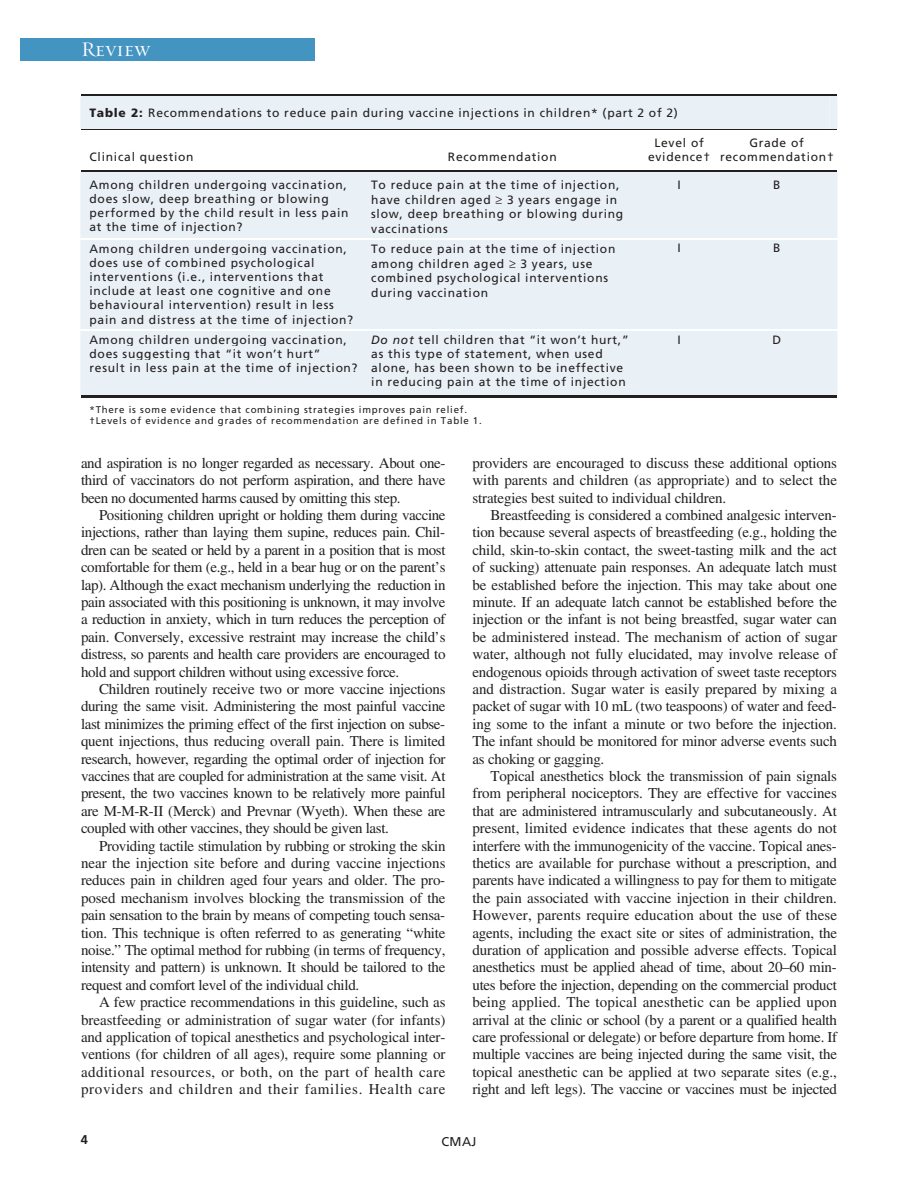
<style>
.page{position:relative;width:918px;height:1188px;background:#fff}
.page>*{position:absolute;margin:0;border:0;box-sizing:border-box;transform-origin:0 0}
.t1{font:21px "Requiem Display HTF Small Caps";letter-spacing:.005em;color:#fff}
.t2{font:15px/17.4px "Times";letter-spacing:-.02em;color:#231f20;text-align:justify}
.t3{font:12.75px "Frutiger";color:#231f20}
.t4{font:700 12.75px "Frutiger";color:#231f20}
.t5{font:12px/14.2px "Frutiger";letter-spacing:.06em;color:#231f20}
.t6{font:9.75px/11.6px "Frutiger";letter-spacing:.075em;color:#231f20}
.s1{font-weight:900}
.s2{font-style:italic}
</style>
<div class="page">
<div style="left:20px;top:38px;width:295px;height:23px;background:#4494c2"></div>
<svg style="left:80px;top:97px;width:757px;height:32px"></svg>
<div style="left:90px;top:97px;width:739px;height:32px;background:#e9f0f6"></div>
<hr style="left:81px;top:95px;width:756px;height:2px;background:#231f20">
<hr style="left:81px;top:97px;width:756px;height:1px;background:#e9f0f6">
<hr style="left:81px;top:129px;width:756px;height:1px;background:#231f20">
<hr style="left:81px;top:171px;width:756px;height:1px;background:#231f20">
<div style="left:80px;top:172px;width:757px;height:223px;background:#e9f0f6"></div>
<div style="left:725px;top:330px;width:104px;height:23px;background:#e9f0f6"></div>
<hr style="left:81px;top:329px;width:756px;height:1px;background:#fff">
<hr style="left:81px;top:395px;width:756px;height:2px;background:#231f20">
<h1 class="t1" style="left:81px;top:36px;width:71px">Review</h1>
<p class="t5" style="left:90px;top:107px;width:590px"><span class="s1">Table 2:</span> Recommendations to reduce pain during vaccine injections in children* (part 2 of 2)</p>
<p class="t5" style="left:90px;top:151px;width:106px">Clinical question</p>
<p class="t5" style="left:448px;top:151px;width:110px">Recommendation</p>
<p class="t5" style="left:648px;top:137px;width:63px;text-align:center">Level of evidence†</p>
<p class="t5" style="left:720px;top:137px;width:115px;text-align:center">Grade of recommendation†</p>
<p class="t5" style="left:90px;top:178px;width:261px">Among children undergoing vaccination, does slow, deep breathing or blowing performed by the child result in less pain at the time of injection?</p>
<p class="t5" style="left:371px;top:178px;width:253px;line-height:14.7px">To reduce pain at the time of injection, have children aged ≥ 3 years engage in slow, deep breathing or blowing during vaccinations</p>
<p class="t5" style="left:677px;top:178px;width:5px">I</p>
<p class="t5" style="left:773px;top:178px;width:9px">B</p>
<p class="t5" style="left:90px;top:242px;width:265px">Among children undergoing vaccination, does use of combined psychological interventions (i.e., interventions that include at least one cognitive and one behavioural intervention) result in less pain and distress at the time of injection?</p>
<p class="t5" style="left:371px;top:242px;width:246px;line-height:14.7px">To reduce pain at the time of injection among children aged ≥ 3 years, use combined psychological interventions during vaccination</p>
<p class="t5" style="left:677px;top:242px;width:5px">I</p>
<p class="t5" style="left:773px;top:242px;width:9px">B</p>
<p class="t5" style="left:90px;top:333px;width:269px">Among children undergoing vaccination, does suggesting that “it won’t hurt” result in less pain at the time of injection?</p>
<p class="t5" style="left:371px;top:333px;width:259px"><span class="s2">Do not</span> tell children that “it won’t hurt,” as this type of statement, when used alone, has been shown to be ineffective in reducing pain at the time of injection</p>
<p class="t5" style="left:677px;top:333px;width:5px">I</p>
<p class="t5" style="left:772px;top:333px;width:10px">D</p>
<p class="t6" style="left:90px;top:404px;width:394px">*There is some evidence that combining strategies improves pain relief. †Levels of evidence and grades of recommendation are defined in Table 1.</p>
<p class="t2" style="left:81px;top:456px;width:366px">and aspiration is no longer regarded as necessary. About one&shy;third of vaccinators do not perform aspiration, and there have been no documented harms caused by omitting this step.</p>
<p class="t2" style="left:81px;top:508px;width:366px;text-indent:18px">Positioning children upright or holding them during vaccine injections, rather than laying them supine, reduces pain. Chil&shy;dren can be seated or held by a parent in a position that is most comfortable for them (e.g., held in a bear hug or on the parent’s lap). Although the exact mechanism underlying the reduction in pain associated with this positioning is unknown, it may involve a reduction in anxiety, which in turn reduces the perception of pain. Conversely, excessive restraint may increase the child’s distress, so parents and health care providers are encouraged to hold and support children without using excessive force.</p>
<p class="t2" style="left:81px;top:682px;width:366px;text-indent:18px">Children routinely receive two or more vaccine injections during the same visit. Administering the most painful vaccine last minimizes the priming effect of the first injection on subse&shy;quent injections, thus reducing overall pain. There is limited research, however, regarding the optimal order of injection for vaccines that are coupled for administration at the same visit. At present, the two vaccines known to be relatively more painful are M-M-R-II (Merck) and Prevnar (Wyeth). When these are coupled with other vaccines, they should be given last.</p>
<p class="t2" style="left:81px;top:838px;width:366px;text-indent:18px">Providing tactile stimulation by rubbing or stroking the skin near the injection site before and during vaccine injections reduces pain in children aged four years and older. The pro&shy;posed mechanism involves blocking the transmission of the pain sensation to the brain by means of competing touch sensa&shy;tion. This technique is often referred to as generating “white noise.” The optimal method for rubbing (in terms of frequency, intensity and pattern) is unknown. It should be tailored to the request and comfort level of the individual child.</p>
<p class="t2" style="left:81px;top:995px;width:366px;text-indent:18px">A few practice recommendations in this guideline, such as breastfeeding or administration of sugar water (for infants) and application of topical anesthetics and psychological inter&shy;ventions (for children of all ages), require some planning or additional resources, or both, on the part of health care providers and children and their families. Health care</p>
<p class="t2" style="left:472px;top:456px;width:366px">providers are encouraged to discuss these additional options with parents and children (as appropriate) and to select the strategies best suited to individual children.</p>
<p class="t2" style="left:472px;top:508px;width:366px;text-indent:18px">Breastfeeding is considered a combined analgesic interven&shy;tion because several aspects of breastfeeding (e.g., holding the child, skin-to-skin contact, the sweet-tasting milk and the act of sucking) attenuate pain responses. An adequate latch must be established before the injection. This may take about one minute. If an adequate latch cannot be established before the injection or the infant is not being breastfed, sugar water can be administered instead. The mechanism of action of sugar water, although not fully elucidated, may involve release of endogenous opioids through activation of sweet taste receptors and distraction. Sugar water is easily prepared by mixing a packet of sugar with 10 mL (two teaspoons) of water and feed&shy;ing some to the infant a minute or two before the injection.<br>The infant should be mon itored for minor adverse events such as choking or gagging.</p>
<p class="t2" style="left:472px;top:769px;width:366px;text-indent:18px">Topical anesthetics block the transmission of pain signals from peripheral nociceptors. They are effective for vaccines that are administered intramuscularly and subcutaneously. At present, limited evidence indicates that these agents do not interfere with the immunogenicity of the vaccine. Topical anes&shy;thetics are available for purchase without a prescription, and parents have indicated a willingness to pay for them to mitigate the pain associated with vaccine injection in their children.<br>However, parents require education about the use of these agents, including the exact site or sites of administration, the duration of application and possible adverse effects. Topical anesthetics must be applied ahead of time, about 20–60 min&shy;utes before the injection, depending on the commercial product being applied. The topical anesthetic can be applied upon arrival at the clinic or school (by a parent or a qualified health care professional or delegate) or before departure from home. If multiple vaccines are being injected during the same visit, the topical anesthetic can be applied at two separate sites (e.g., right and left legs). The vaccine or vaccines must be injected</p>
<p class="t4" style="left:81px;top:1135px;width:9px">4</p>
<p class="t3" style="left:441px;top:1136px;width:37px">CMAJ</p>
</div>
